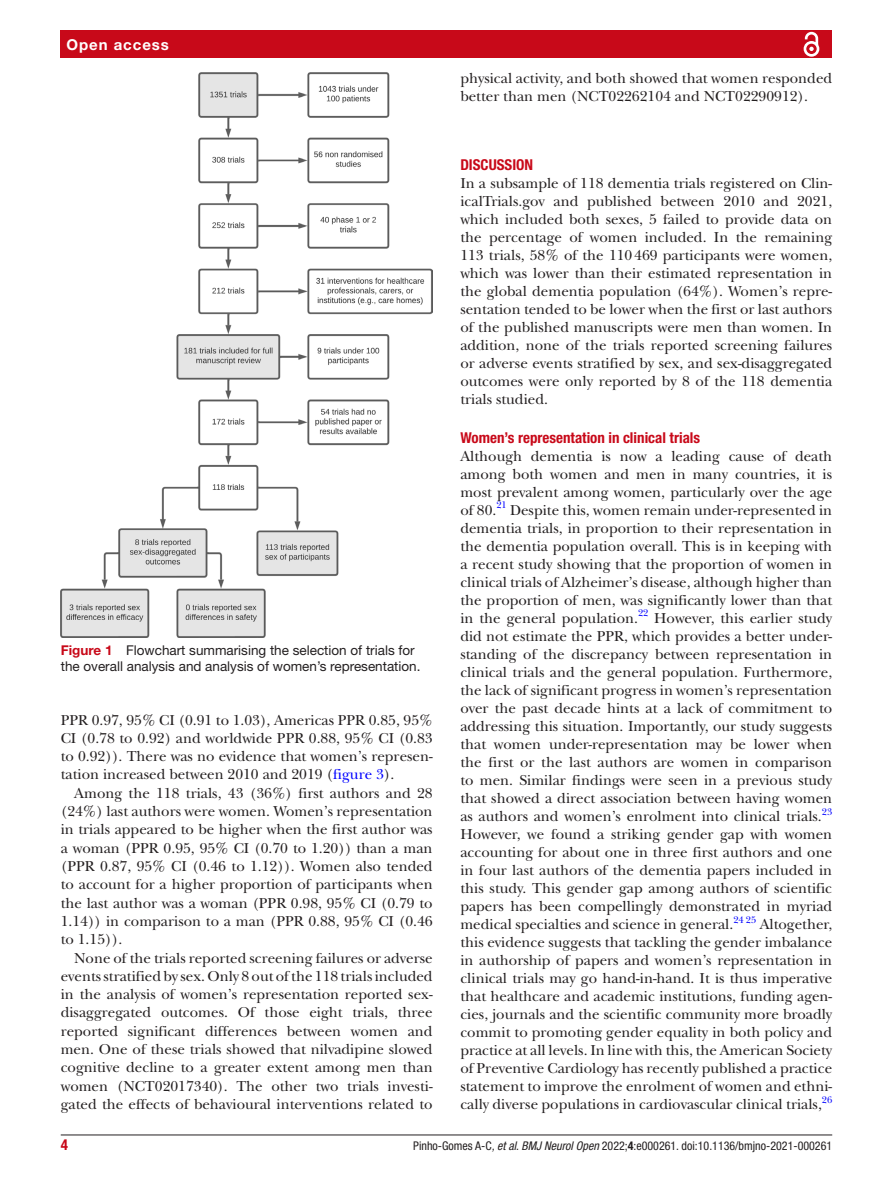
<style>
.page{position:relative;width:893px;height:1191px;background:#fff}
.page>*{position:absolute;margin:0;border:0;box-sizing:border-box;transform-origin:0 0}
.t1{font:15px/18px "New Baskerville";color:#231f20;text-align:justify}
.t2{font:700 condensed 15px "Helvetica Neue LT Std";color:#c80919}
.t3{font:700 15px "Helvetica Neue LT Std";letter-spacing:.065em;color:#fff}
.t4{font:13.5px/16.2px "Helvetica Neue LT Std";color:#231f20}
.t5{font:condensed 12px "Helvetica Neue LT Std";color:#231f20}
.t6{font:9.9px "New Baskerville";color:#00f}
.s1{font-weight:700;color:#c80919}
.s2{color:#00f}
.s3{font-style:italic}
.s4{font-weight:700}
</style>
<div class="page">
<hr style="left:61px;top:1134px;width:771px;height:1px;background:#231f20">
<div style="left:61px;top:31px;width:771px;height:27px;background:#c80919"></div>
<svg style="left:803px;top:31px;width:17px;height:26px"></svg>
<img style="left:61px;top:73px;width:372px;height:564px">
<p class="t3" style="left:66px;top:35px;width:104px">Open access</p>
<p class="t4" style="left:61px;top:642px;width:361px"><span class="s1">Figure 1</span> Flowchart summarising the selection of trials for the overall analysis and analysis of women’s representation.</p>
<p class="t1" style="left:61px;top:710px;width:373px">PPR 0.97, 95% CI (0.91 to 1.03), Americas PPR 0.85, 95% CI (0.78 to 0.92) and worldwide PPR 0.88, 95% CI (0.83 to 0.92)). There was no evidence that women’s represen&shy;tation increased between 2010 and 2019 (<span class="s2">figure 3</span>).</p>
<p class="t1" style="left:61px;top:784px;width:373px;text-indent:14px">Among the 118 trials, 43 (36%) first authors and 28 (24%) last authors were women. Women’s representation in trials appeared to be higher when the first author was a woman (PPR 0.95, 95% CI (0.70 to 1.20)) than a man (PPR 0.87, 95% CI (0.46 to 1.12)). Women also tended to account for a higher proportion of participants when the last author was a woman (PPR 0.98, 95% CI (0.79 to 1.14)) in comparison to a man (PPR 0.88, 95% CI (0.46 to 1.15)).</p>
<p class="t1" style="left:61px;top:948px;width:373px;text-indent:14px">None of the trials reported screening failures or adverse events stratified by sex. Only 8 out of the 118 trials included in the analysis of women’s representation reported sex&shy;disaggregated outcomes. Of those eight trials, three reported significant differences between women and men. One of these trials showed that nilvadipine slowed cognitive decline to a greater extent among men than women (NCT02017340). The other two trials investi&shy;gated the effects of behavioural interventions related to</p>
<p class="t1" style="left:460px;top:69px;width:373px">physical activity, and both showed that women responded better than men (NCT02262104 and NCT02290912).</p>
<p class="t2" style="left:460px;top:155px;width:74px">DISCUSSION</p>
<p class="t1" style="left:460px;top:174px;width:373px">In a subsample of 118 dementia trials registered on Clin&shy;icalTrials.gov and published between 2010 and 2021, which included both sexes, 5 failed to provide data on the percentage of women included. In the remaining 113 trials, 58% of the 110469 participants were women, which was lower than their estimated representation in the global dementia population (64%). Women’s repre&shy;sentation tended to be lower when the first or last authors of the published manuscripts were men than women. In addition, none of the trials reported screening failures or adverse events stratified by sex, and sex-disaggregated outcomes were only reported by 8 of the 118 dementia trials studied.</p>
<p class="t2" style="left:460px;top:429px;width:241px">Women’s representation in clinical trials</p>
<p class="t1" style="left:460px;top:447px;width:373px">Although dementia is now a leading cause of death among both women and men in many countries, it is most prevalent among women, particularly over the age of 80.</p>
<p class="t6" style="left:496px;top:499px;width:12px">21</p>
<p class="t1" style="left:460px;top:501px;width:373px;text-indent:50px">Despite this, women remain under-represented in dementia trials, in proportion to their representation in the dementia population overall. This is in keeping with a recent study showing that the proportion of women in clinical trials of Alzheimer’s disease, although higher than the proportion of men, was significantly lower than that in the general population.</p>
<p class="t6" style="left:638px;top:607px;width:12px">22</p>
<p class="t1" style="left:460px;top:609px;width:373px;text-indent:194px">However, this earlier study did not estimate the PPR, which provides a better under&shy;standing of the discrepancy between representation in clinical trials and the general population. Furthermore, the lack of significant progress in women’s representation over the past decade hints at a lack of commitment to addressing this situation. Importantly, our study suggests that women under-representation may be lower when the first or the last authors are women in comparison to men. Similar findings were seen in a previous study that showed a direct association between having women as authors and women’s enrolment into clinical trials.<sup>23<br></sup>However, we found a striking gender gap with women accounting for about one in three first authors and one in four last authors of the dementia papers included in this study. This gender gap among authors of scientific papers has been compellingly demonstrated in myriad medical specialties and science in general.</p>
<p class="t6" style="left:733px;top:913px;width:24px">24 25</p>
<p class="t1" style="left:460px;top:915px;width:373px;text-indent:299px">Altogether, this evidence suggests that tackling the gender imbalance in authorship of papers and women’s representation in clinical trials may go hand-in-hand. It is thus imperative that healthcare and academic institutions, funding agen&shy;cies, journals and the scientific community more broadly commit to promoting gender equality in both policy and practice at all levels. In line with this, the American Society of Preventive Cardiology has recently published a practice statement to improve the enrolment of women and ethni&shy;cally diverse populations in cardiovascular clinical trials,</p>
<p class="t6" style="left:822px;top:1093px;width:12px">26</p>
<p class="t2" style="left:61px;top:1135px;width:9px">4</p>
<p class="t5" style="left:413px;top:1138px;width:420px">Pinho-Gomes A-C<span class="s3">, et al</span>. <span class="s3">BMJ Neurol Open</span> 2022;<span class="s4">4</span>:e000261. doi:10.1136/bmjno-2021-000261</p>
</div>
